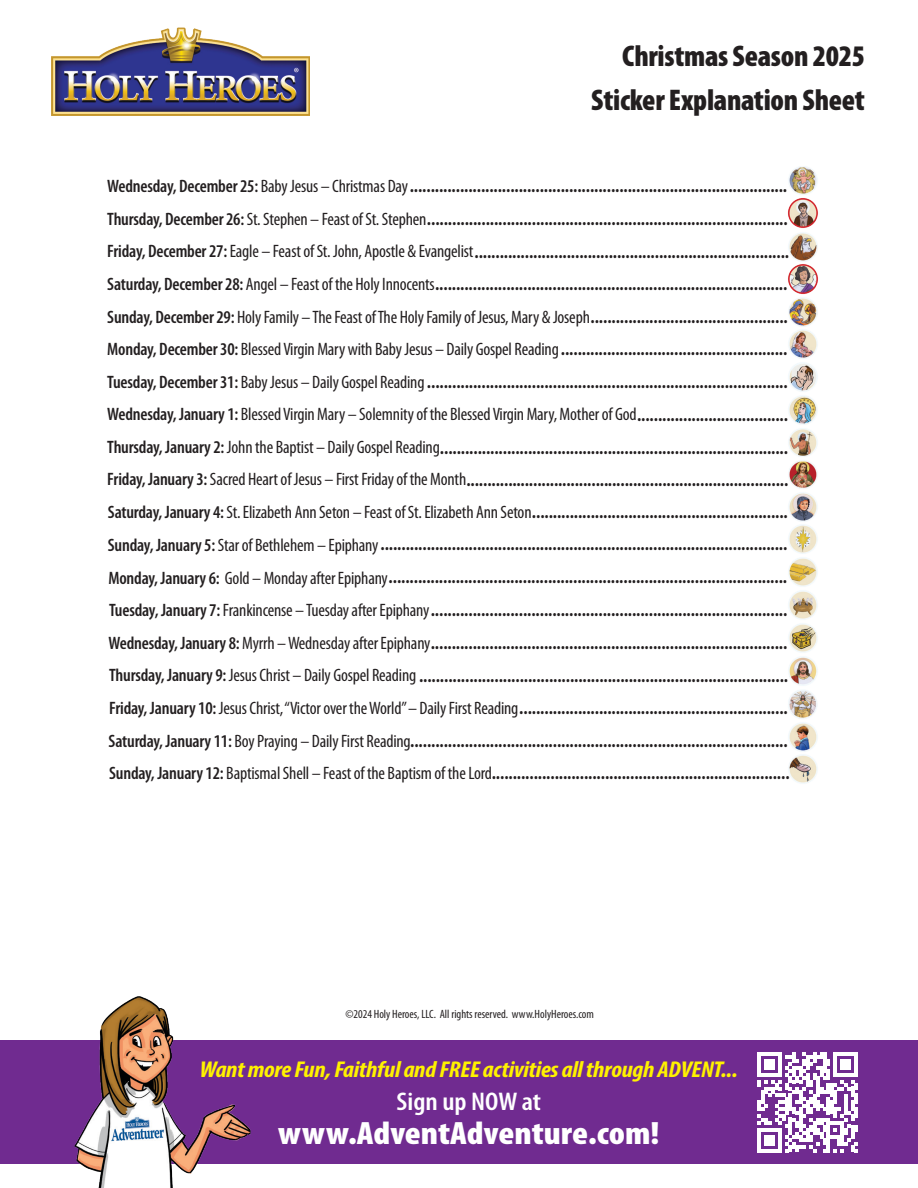
<style>
.page{position:relative;width:918px;height:1188px;background:#fff}
.page>*{position:absolute;margin:0;border:0;box-sizing:border-box;transform-origin:0 0}
.t1{font:900 condensed 32.4px "Myriad Pro";color:#fff;scale:1.11 1}
.t2{font:900 condensed 30px "Myriad Pro";letter-spacing:-.01em;color:#231f20}
.t3{font:600 condensed 25.65px "Myriad Pro";color:#fff;scale:1.11 1}
.t4{font:italic 700 condensed 22.95px "Myriad Pro";letter-spacing:-.01em;color:#fff200;scale:1.11 1}
.t5{font:700 condensed 18px "Myriad Pro";color:#231f20}
.t6{font:condensed 18px "Myriad Pro";letter-spacing:-.01em;color:#231f20}
.t7{font:condensed 12px "Myriad Pro";color:#231f20}
.s1{font-weight:600}
.s2{font-weight:400}
.s3{font-weight:700}
</style>
<div class="page">
<img style="left:51px;top:27px;width:259px;height:89px">
<img style="left:788px;top:759px;width:30px;height:25px">
<img style="left:788px;top:726px;width:30px;height:33px">
<img style="left:788px;top:693px;width:29px;height:33px">
<img style="left:788px;top:661px;width:30px;height:32px">
<img style="left:788px;top:627px;width:30px;height:34px">
<img style="left:788px;top:594px;width:30px;height:33px">
<img style="left:788px;top:562px;width:30px;height:32px">
<img style="left:788px;top:530px;width:30px;height:32px">
<img style="left:788px;top:497px;width:30px;height:33px">
<img style="left:788px;top:465px;width:30px;height:32px">
<img style="left:788px;top:432px;width:30px;height:33px">
<img style="left:788px;top:399px;width:30px;height:33px">
<img style="left:788px;top:367px;width:30px;height:32px">
<img style="left:788px;top:335px;width:30px;height:32px">
<img style="left:788px;top:301px;width:30px;height:34px">
<img style="left:788px;top:269px;width:30px;height:32px">
<img style="left:788px;top:235px;width:30px;height:34px">
<img style="left:788px;top:203px;width:30px;height:32px">
<img style="left:788px;top:166px;width:30px;height:37px">
<div style="left:0;top:1041px;width:918px;height:123px;background:#702b90"></div>
<img style="left:75px;top:997px;width:178px;height:191px">
<svg style="left:758px;top:1052px;width:100px;height:100px"></svg>
<p class="t2" style="left:622px;top:37px;width:244px">Christmas Season 2025</p>
<p class="t2" style="left:591px;top:81px;width:275px">Sticker Explanation Sheet</p>
<p class="t5" style="left:107px;top:174px;width:681px"><span class="s1">Wednesday, December 25:</span> <span class="s2">Baby Jesus – Christmas Day</span>..........................................................................................</p>
<p class="t5" style="left:107px;top:207px;width:682px"><span class="s1">Thursday, December 26:</span> <span class="s2">St. Stephen – Feast of St. Stephen</span>......................................................................................</p>
<p class="t5" style="left:107px;top:241px;width:683px"><span class="s1">Friday, December 27:</span> <span class="s2">Eagle – Feast of St. John, Apostle &amp; Evangelist</span>...........................................................................</p>
<p class="t5" style="left:107px;top:273px;width:682px"><span class="s1">Saturday, December 28:</span> <span class="s2">Angel – Feast of the Holy Innocents</span>....................................................................................</p>
<p class="t6" style="left:107px;top:306px;width:682px"><span class="s1">Sunday, December 29:</span> Holy Family – The Feast of The Holy Family of Jesus, Mary &amp; Joseph<span class="s3">...............................................</span></p>
<p class="t5" style="left:107px;top:338px;width:682px"><span class="s1">Monday, December 30:</span> <span class="s2">Blessed Virgin Mary with Baby Jesus – Daily Gospel Reading</span>......................................................</p>
<p class="t5" style="left:107px;top:371px;width:682px"><span class="s1">Tuesday, December 31:</span> <span class="s2">Baby Jesus – Daily Gospel Reading</span>......................................................................................</p>
<p class="t6" style="left:107px;top:404px;width:682px"><span class="s1">Wednesday, January 1:</span> Blessed Virgin Mary – Solemnity of the Blessed Virgin Mary, Mother of God<span class="s3">....................................</span></p>
<p class="t5" style="left:107px;top:437px;width:682px"><span class="s1">Thursday, January 2:</span> <span class="s2">John the Baptist – Daily Gospel Reading</span>...................................................................................</p>
<p class="t5" style="left:107px;top:469px;width:682px"><span class="s1">Friday, January 3:</span> <span class="s2">Sacred Heart of Jesus – First Friday of the Month</span>.............................................................................</p>
<p class="t5" style="left:108px;top:501px;width:682px"><span class="s1">Saturday, January 4:</span> <span class="s2">St. Elizabeth Ann Seton – Feast of St. Elizabeth Ann Seton</span>.............................................................</p>
<p class="t5" style="left:108px;top:533px;width:681px"><span class="s1">Sunday, January 5:</span> <span class="s2">Star of Bethlehem – Epiphany</span>.................................................................................................</p>
<p class="t5" style="left:108px;top:566px;width:680px"><span class="s1">Monday, January 6:</span> <span class="s2">Gold – Monday after Epiphany</span>...............................................................................................</p>
<p class="t5" style="left:109px;top:599px;width:680px"><span class="s1">Tuesday, January 7:</span> <span class="s2">Frankincense – Tuesday after Epiphany</span>.....................................................................................</p>
<p class="t5" style="left:109px;top:632px;width:680px"><span class="s1">Wednesday, January 8:</span> <span class="s2">Myrrh – Wednesday after Epiphany</span>.....................................................................................</p>
<p class="t5" style="left:109px;top:664px;width:680px"><span class="s1">Thursday, January 9:</span> <span class="s2">Jesus Christ – Daily Gospel Reading</span>........................................................................................</p>
<p class="t5" style="left:109px;top:696px;width:680px"><span class="s1">Friday, January 10:</span> <span class="s2">Jesus Christ, “Victor over the World” – Daily First Reading</span>................................................................</p>
<p class="t5" style="left:109px;top:730px;width:681px"><span class="s1">Saturday, January 11:</span> <span class="s2">Boy Praying – Daily First Reading</span>..........................................................................................</p>
<p class="t5" style="left:109px;top:762px;width:682px"><span class="s1">Sunday, January 12:</span> <span class="s2">Baptismal Shell – Feast of the Baptism of the Lord</span>.......................................................................</p>
<p class="t7" style="left:345px;top:1007px;width:250px">©2024 Holy Heroes, LLC. All rights reserved. www.HolyHeroes.com</p>
<p class="t4" style="left:200px;top:1055px;width:486px">Want more Fun, Faithful and FREE activities all through ADVENT...</p>
<p class="t3" style="left:397px;top:1086px;width:132px">Sign up NOW at</p>
<p class="t1" style="left:278px;top:1113px;width:345px">www.AdventAdventure.com!</p>
</div>
